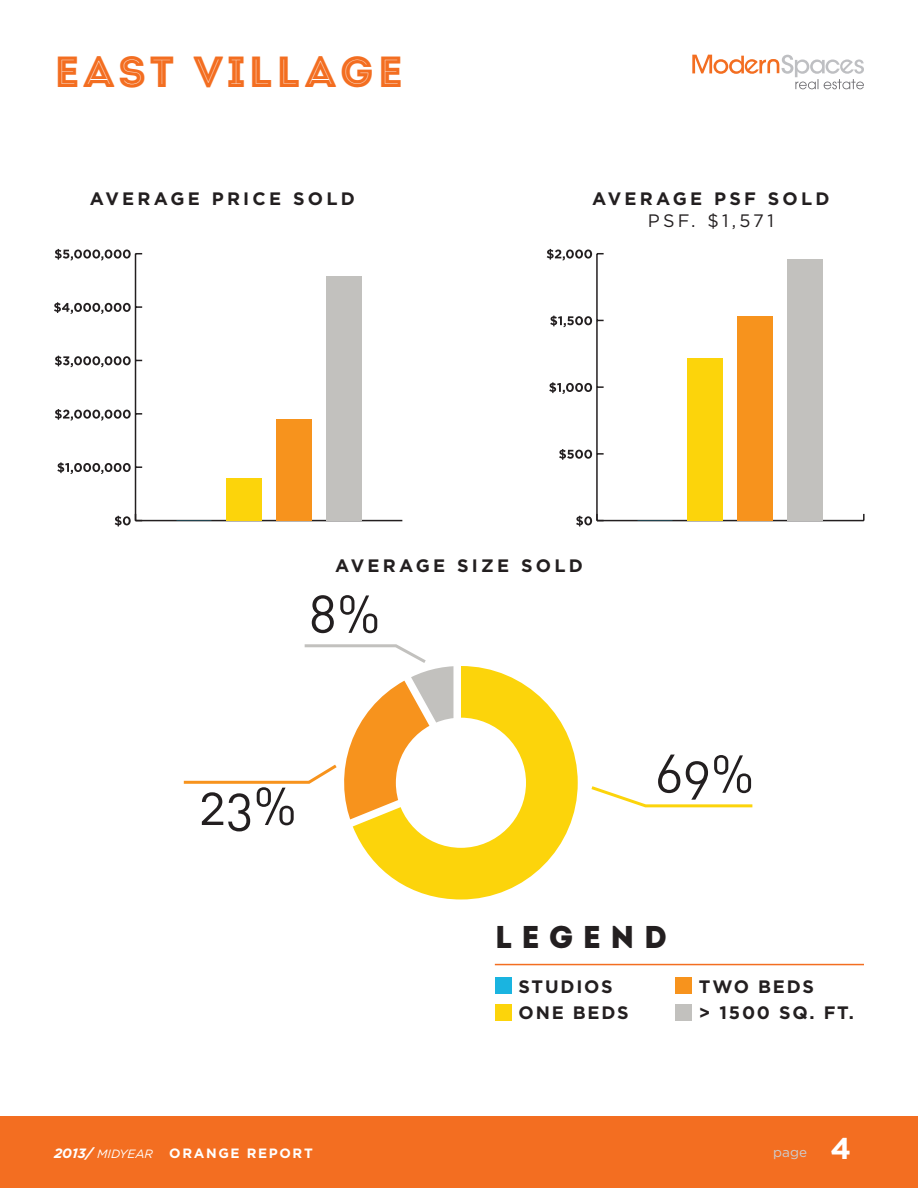
<style>
.page{position:relative;width:918px;height:1188px;background:#fff}
.page>*{position:absolute;margin:0;border:0;box-sizing:border-box;transform-origin:0 0}
.t1{font:52.5px "DIN Regular Alternate";color:#231f20}
.t2{font:43.5px "Intro Inline";letter-spacing:.08em;color:#f36e21}
.t3{font:31.5px "Intro";letter-spacing:.28em;color:#231f20}
.t4{font:700 30px "Gotham HTF";color:#fff}
.t5{font:700 18px "Gotham HTF";letter-spacing:.18em;color:#231f20}
.t6{font:700 18px/26.4px "Gotham HTF";letter-spacing:.1em;color:#231f20}
.t7{font:18px "Gotham HTF";letter-spacing:.18em;color:#231f20}
.t8{font:700 13.5px "Gotham HTF";letter-spacing:.12em;color:#fff}
.t9{font:13.5px "Gotham HTF";color:#cdced0}
.s1{font-style:italic}
.s2{font-weight:400;font-style:italic;font-size:12px}
</style>
<div class="page">
<div style="left:0;top:1117px;width:918px;height:71px;background:#f36e21"></div>
<svg style="left:692px;top:55px;width:172px;height:34px"></svg>
<div style="left:495px;top:1004px;width:17px;height:17px;background:#fcd40b"></div>
<div style="left:495px;top:978px;width:17px;height:16px;background:#1ab4e0"></div>
<div style="left:675px;top:978px;width:17px;height:16px;background:#f7931d"></div>
<div style="left:675px;top:1004px;width:17px;height:17px;background:#c2c1be"></div>
<hr style="left:495px;top:964px;width:369px;height:1px;background:#f36e21">
<svg style="left:357px;top:666px;width:221px;height:234px;fill:#fcd40b"></svg>
<svg style="left:591px;top:786px;width:162px;height:22px"></svg>
<div style="left:396px;top:718px;width:130px;height:130px;background:#fff;border-radius:50%"></div>
<svg style="left:183px;top:644px;width:289px;height:192px"></svg>
<hr style="left:136px;top:520px;width:266px;height:1px;background:#231f20">
<hr style="left:135px;top:254px;width:1px;height:267px;background:#231f20">
<svg style="left:115px;top:514px;width:27px;height:12px"></svg>
<svg style="left:57px;top:462px;width:85px;height:12px"></svg>
<svg style="left:55px;top:409px;width:87px;height:12px"></svg>
<svg style="left:55px;top:356px;width:87px;height:11px"></svg>
<svg style="left:54px;top:302px;width:88px;height:12px"></svg>
<svg style="left:55px;top:249px;width:87px;height:11px"></svg>
<div style="left:326px;top:276px;width:36px;height:245px;background:#c2c1be"></div>
<div style="left:276px;top:419px;width:35px;height:102px;background:#f7931d"></div>
<div style="left:226px;top:478px;width:35px;height:43px;background:#fcd40b"></div>
<hr style="left:597px;top:520px;width:267px;height:1px;background:#231f20">
<svg style="left:863px;top:514px;width:2px;height:7px"></svg>
<hr style="left:596px;top:254px;width:2px;height:267px;background:#231f20">
<svg style="left:576px;top:514px;width:28px;height:12px"></svg>
<svg style="left:559px;top:449px;width:45px;height:11px"></svg>
<svg style="left:549px;top:382px;width:55px;height:12px"></svg>
<svg style="left:550px;top:316px;width:54px;height:11px"></svg>
<svg style="left:547px;top:249px;width:57px;height:11px"></svg>
<div style="left:788px;top:259px;width:35px;height:262px;background:#c2c1be"></div>
<div style="left:738px;top:317px;width:35px;height:204px;background:#f7931d"></div>
<div style="left:688px;top:358px;width:35px;height:163px;background:#fcd40b"></div>
<p class="t2" style="left:54px;top:45px;width:351px">EAST VILLAGE</p>
<p class="t5" style="left:90px;top:188px;width:266px">AVERAGE PRICE SOLD</p>
<p class="t5" style="left:592px;top:188px;width:239px">AVERAGE PSF SOLD</p>
<p class="t7" style="left:648px;top:211px;width:127px">PSF. $1,571</p>
<p class="t5" style="left:335px;top:556px;width:249px">AVERAGE SIZE SOLD</p>
<p class="t1" style="left:309px;top:581px;width:73px">8%</p>
<p class="t1" style="left:200px;top:773px;width:99px">23%</p>
<p class="t8" style="left:54px;top:1145px;width:260px"><span class="s1">2013/</span> <span class="s2">MIDYEAR</span> ORANGE REPORT</p>
<p class="t1" style="left:655px;top:741px;width:101px">69%</p>
<h3 class="t3" style="left:495px;top:918px;width:174px">LEGEND</h3>
<p class="t6" style="left:519px;top:973px;width:96px">STUDIOS</p>
<p class="t6" style="left:699px;top:973px;width:157px">TWO BEDS<br>&gt; 1500 SQ. FT.</p>
<p class="t5" style="left:519px;top:1002px;width:112px">ONE BEDS</p>
<p class="t9" style="left:773px;top:1144px;width:35px">page</p>
<p class="t4" style="left:831px;top:1131px;width:22px">4</p>
</div>
